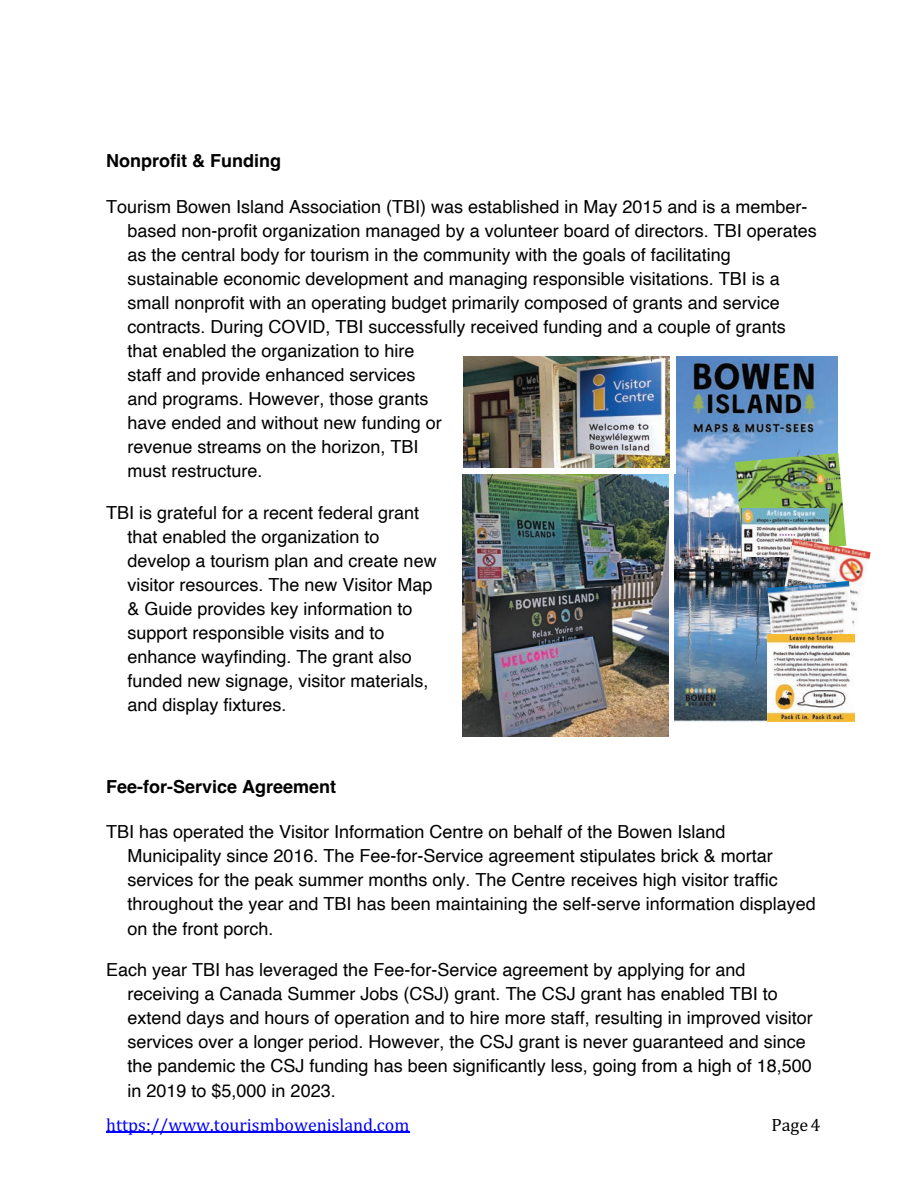
<style>
.page{position:relative;width:918px;height:1188px;background:#fff}
.page>*{position:absolute;margin:0;border:0;box-sizing:border-box;transform-origin:0 0}
.t1{font:18px/24px "Helvetica";color:#000}
.t2{font:700 18px "Helvetica";color:#000}
.t3{font:18px "Cambria";color:#00f}
.t4{font:18px "Cambria";color:#000}
</style>
<div class="page">
<hr style="left:106px;top:1132px;width:303px;height:1px;background:#00f">
<img style="left:463px;top:474px;width:206px;height:263px">
<img style="left:675px;top:357px;width:162px;height:364px">
<img style="left:735px;top:453px;width:111px;height:102px">
<img style="left:742px;top:509px;width:86px;height:48px">
<img style="left:776px;top:539px;width:95px;height:73px">
<img style="left:767px;top:581px;width:88px;height:81px">
<img style="left:768px;top:634px;width:87px;height:87px">
<img style="left:463px;top:357px;width:206px;height:111px">
<p class="t2" style="left:106px;top:154px;width:176px">Nonprofit &amp; Funding</p>
<p class="t1" style="left:127px;top:196px;width:691px;text-indent:-21px">Tourism Bowen Island Association (TBI) was established in May 2015 and is a member&shy;based non-profit organization managed by a volunteer board of directors. TBI operates as the central body for tourism in the community with the goals of facilitating sustainable economic development and managing responsible visitations. TBI is a small nonprofit with an operating budget primarily composed of grants and service contracts. During COVID, TBI successfully received funding and a couple of grants that enabled the organization to hire<br>staff and provide enhanced services<br>and programs. However, those grants<br>have ended and without new funding or<br>revenue streams on the horizon, TBI<br>must restructure.</p>
<p class="t1" style="left:127px;top:502px;width:311px;text-indent:-21px">TBI is grateful for a recent federal grant that enabled the organization to develop a tourism plan and create new visitor resources. The new Visitor Map &amp; Guide provides key information to support responsible visits and to enhance wayfinding. The grant also funded new signage, visitor materials, and display fixtures.</p>
<p class="t2" style="left:106px;top:779px;width:232px">Fee-for-Service Agreement</p>
<p class="t1" style="left:127px;top:822px;width:690px;text-indent:-21px">TBI has operated the Visitor Information Centre on behalf of the Bowen Island Municipality since 2016. The Fee-for-Service agreement stipulates brick &amp; mortar services for the peak summer months only. The Centre receives high visitor traffic throughout the year and TBI has been maintaining the self-serve information displayed on the front porch.</p>
<p class="t1" style="left:128px;top:959px;width:687px;text-indent:-21px">Each year TBI has leveraged the Fee-for-Service agreement by applying for and receiving a Canada Summer Jobs (CSJ) grant. The CSJ grant has enabled TBI to extend days and hours of operation and to hire more staff, resulting in improved visitor services over a longer period. However, the CSJ grant is never guaranteed and since the pandemic the CSJ funding has been significantly less, going from a high of 18,500 in 2019 to $5,000 in 2023.</p>
<p class="t3" style="left:106px;top:1114px;width:305px">https://www.tourismbowenisland.com</p>
<p class="t4" style="left:772px;top:1114px;width:50px">Page 4</p>
</div>
